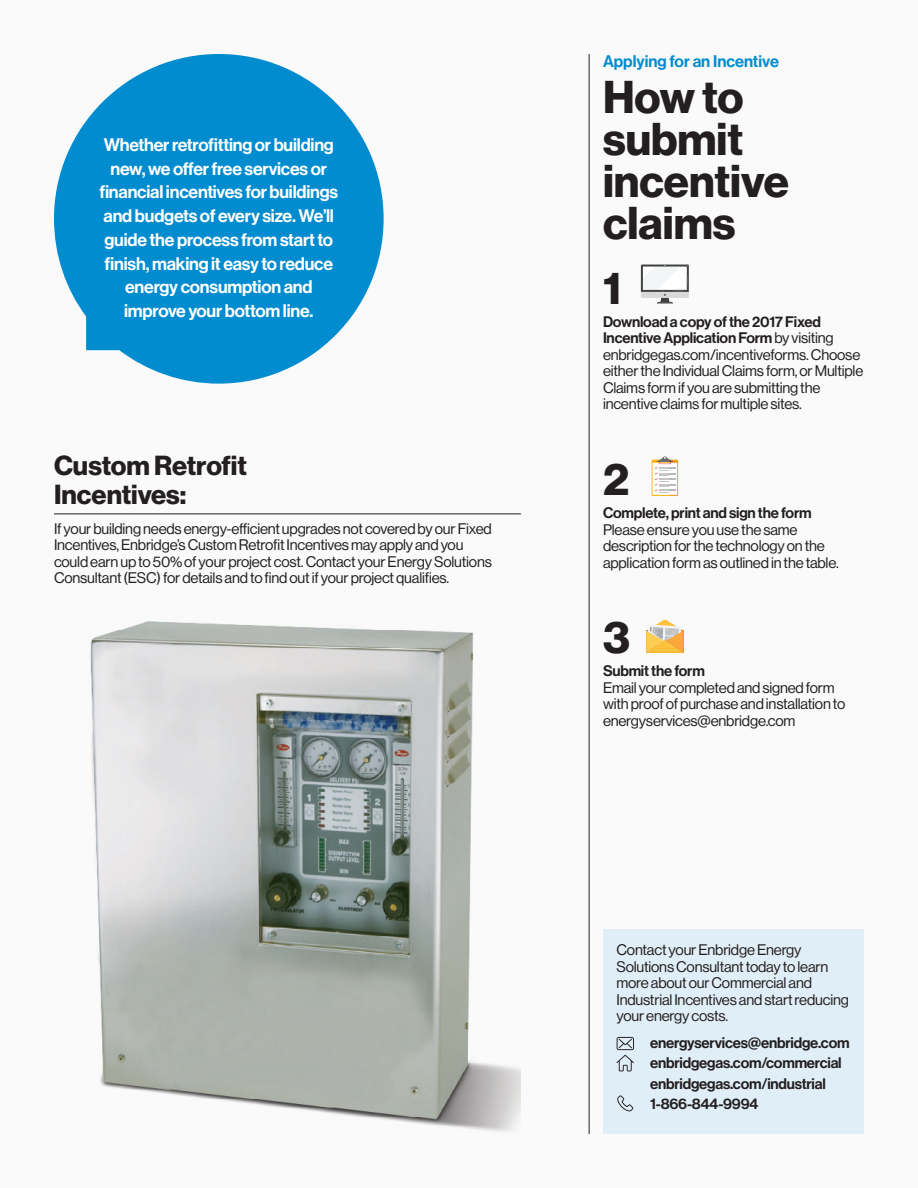
<style>
.page{position:relative;width:918px;height:1188px;background:#fafafb}
.page>*{position:absolute;margin:0;border:0;box-sizing:border-box;transform-origin:0 0}
.t1{font:45px/42px "N Haas Grotesk DS Std 75 Bd";color:#231f20}
.t2{font:27px/28.8px "N Haas Grotesk DS Std 75 Bd";color:#231f20}
.t3{font:17.85px/23.7px "N Haas Grotesk DS Std 65 Md";letter-spacing:-.01em;color:#fff;text-align:center}
.t4{font:16.5px "N Haas Grotesk DS Std 65 Md";color:#008cce}
.t5{font:15px/16.5px "N Haas Grotesk DS Std 55 Rg";letter-spacing:-.015em;color:#231f20}
.t6{font:15px/20.2px "N Haas Grotesk DS Std 65 Md";letter-spacing:-.015em;color:#231f20}
.s1{font-family:"N Haas Grotesk DS Std 55 Rg"}
</style>
<div class="page">
<hr style="left:54px;top:514px;width:467px;height:1px;background:#231f20">
<hr style="left:589px;top:54px;width:1px;height:1080px;background:#231f20">
<svg style="left:652px;top:456px;width:26px;height:40px"></svg>
<svg style="left:641px;top:265px;width:48px;height:39px"></svg>
<div style="left:603px;top:930px;width:261px;height:204px;background:#e0eef8"></div>
<img style="left:90px;top:621px;width:431px;height:511px">
<svg style="left:646px;top:620px;width:37px;height:33px"></svg>
<svg style="left:617px;top:1095px;width:16px;height:16px"></svg>
<svg style="left:616px;top:1037px;width:18px;height:34px"></svg>
<svg style="left:54px;top:54px;width:330px;height:330px;fill:#008cce"></svg>
<p class="t3" style="left:99px;top:133px;width:240px">Whether retrofitting or building new, we offer free services or financial incentives for buildings and budgets of every size. We’ll guide the process from start to finish, making it easy to reduce energy consumption and improve your bottom line.</p>
<h2 class="t2" style="left:54px;top:452px;width:194px">Custom Retrofit<br>Incentives:</h2>
<p class="t5" style="left:54px;top:521px;width:439px">If your building needs energy-efficient upgrades not covered by our Fixed Incentives, Enbridge’s Custom Retrofit Incentives may apply and you could earn up to 50% of your project cost. Contact your Energy Solutions Consultant (ESC) for details and to find out if your project qualifies.</p>
<p class="t4" style="left:603px;top:51px;width:178px">Applying for an Incentive</p>
<h1 class="t1" style="left:603px;top:77px;width:187px">How to submit incentive claims</h1>
<h1 class="t1" style="left:603px;top:267px;width:20px">1</h1>
<p class="t6" style="left:603px;top:314px;width:232px;line-height:16.5px">Download a copy of the 2017 Fixed<br>Incentive Application Form <span class="s1">by visiting</span></p>
<p class="t5" style="left:603px;top:346px;width:262px">enbridgegas.com/incentiveforms. Choose either the Individual Claims form, or Multiple Claims form if you are submitting the incentive claims for multiple sites.</p>
<h1 class="t1" style="left:603px;top:459px;width:28px">2</h1>
<p class="t6" style="left:603px;top:503px;width:210px">Complete, print and sign the form</p>
<p class="t5" style="left:603px;top:521px;width:237px">Please ensure you use the same description for the technology on the application form as outlined in the table.</p>
<h1 class="t1" style="left:603px;top:617px;width:28px">3</h1>
<p class="t6" style="left:603px;top:661px;width:103px">Submit the form</p>
<p class="t5" style="left:603px;top:679px;width:244px">Email your completed and signed form with proof of purchase and installation to energyservices@enbridge.com</p>
<p class="t5" style="left:616px;top:942px;width:234px">Contact your Enbridge Energy<br>Solutions Consultant today to learn more about our Commercial and<br>Industrial Incentives and start reducing your energy costs.</p>
<p class="t6" style="left:650px;top:1033px;width:201px">energyservices@enbridge.com enbridgegas.com/commercial enbridgegas.com/industrial<br>1-866-844-9994</p>
</div>
